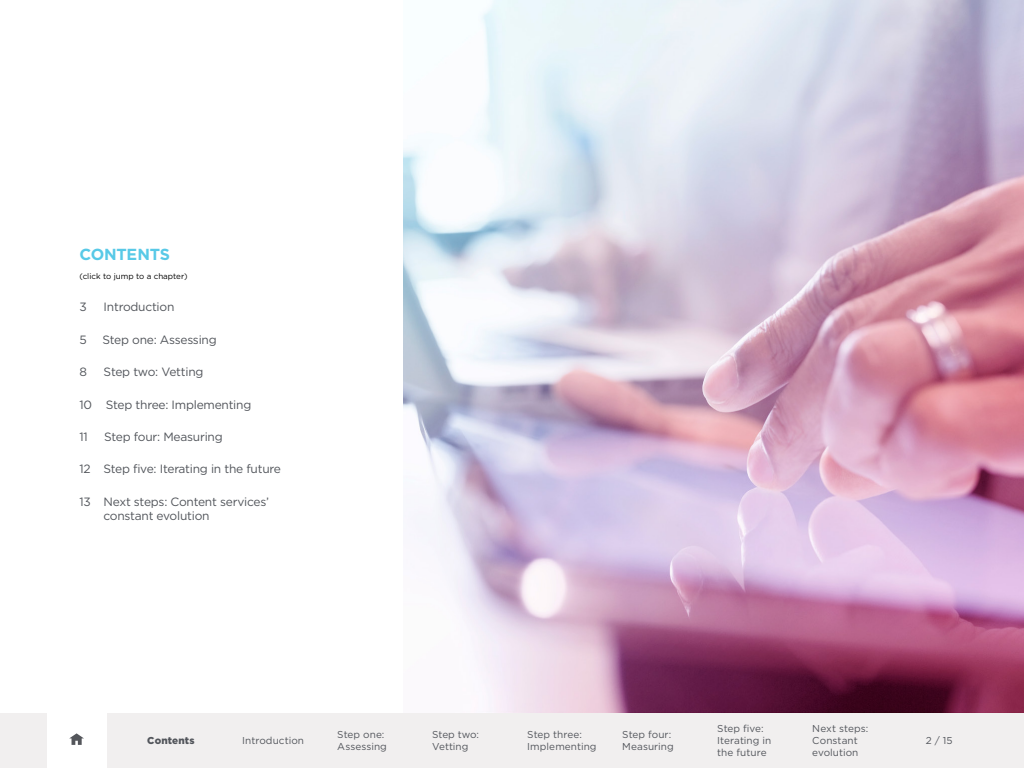
<style>
.page{position:relative;width:1024px;height:768px;background:#fff}
.page>*{position:absolute;margin:0;border:0;box-sizing:border-box;transform-origin:0 0}
.t1{font:700 16px "Gotham";letter-spacing:-.02em;color:#58c9e7}
.t2{font:12px/14.4px "Gotham HTF";letter-spacing:-.02em;color:#52555b}
.t3{font:10px/12px "Gotham";letter-spacing:.005em;color:#52555b}
.t4{font:900 10px "Gotham";letter-spacing:.01em;color:#52555b}
.t5{font:8px "Gotham HTF";color:#000}
</style>
<div class="page">
<div style="left:0;top:713px;width:1024px;height:55px;background:#f1efef"></div>
<div style="left:47px;top:713px;width:59px;height:55px;background:#fff"></div>
<svg style="left:69px;top:733px;width:15px;height:12px"></svg>
<img style="left:404px;top:0;width:620px;height:713px">
<h1 class="t1" style="left:80px;top:244px;width:92px">CONTENTS</h1>
<p class="t5" style="left:80px;top:272px;width:110px">(click to jump to a chapter)</p>
<p class="t2" style="left:80px;top:300px;width:9px">3</p>
<p class="t2" style="left:104px;top:300px;width:72px">Introduction</p>
<p class="t2" style="left:80px;top:332px;width:9px">5</p>
<p class="t2" style="left:102px;top:332px;width:116px">Step one: Assessing</p>
<p class="t2" style="left:80px;top:365px;width:9px">8</p>
<p class="t2" style="left:104px;top:365px;width:101px">Step two: Vetting</p>
<p class="t2" style="left:80px;top:397px;width:173px">10 Step three: Implementing</p>
<p class="t2" style="left:80px;top:429px;width:10px">11</p>
<p class="t2" style="left:104px;top:429px;width:120px">Step four: Measuring</p>
<p class="t2" style="left:80px;top:462px;width:203px">12 Step five: Iterating in the future</p>
<p class="t2" style="left:104px;top:494px;width:167px;text-indent:-24px">13 Next steps: Content services’ constant evolution</p>
<p class="t4" style="left:147px;top:733px;width:49px">Contents</p>
<p class="t3" style="left:242px;top:734px;width:63px">Introduction</p>
<p class="t3" style="left:337px;top:728px;width:51px">Step one:<br>Assessing</p>
<p class="t3" style="left:432px;top:728px;width:48px">Step two:<br>Vetting</p>
<p class="t3" style="left:527px;top:728px;width:71px">Step three:<br>Implementing</p>
<p class="t3" style="left:622px;top:728px;width:53px">Step four:<br>Measuring</p>
<p class="t3" style="left:717px;top:722px;width:55px">Step five:<br>Iterating in the future</p>
<p class="t3" style="left:812px;top:722px;width:57px">Next steps:<br>Constant evolution</p>
<p class="t3" style="left:926px;top:734px;width:28px">2 / 15</p>
</div>
